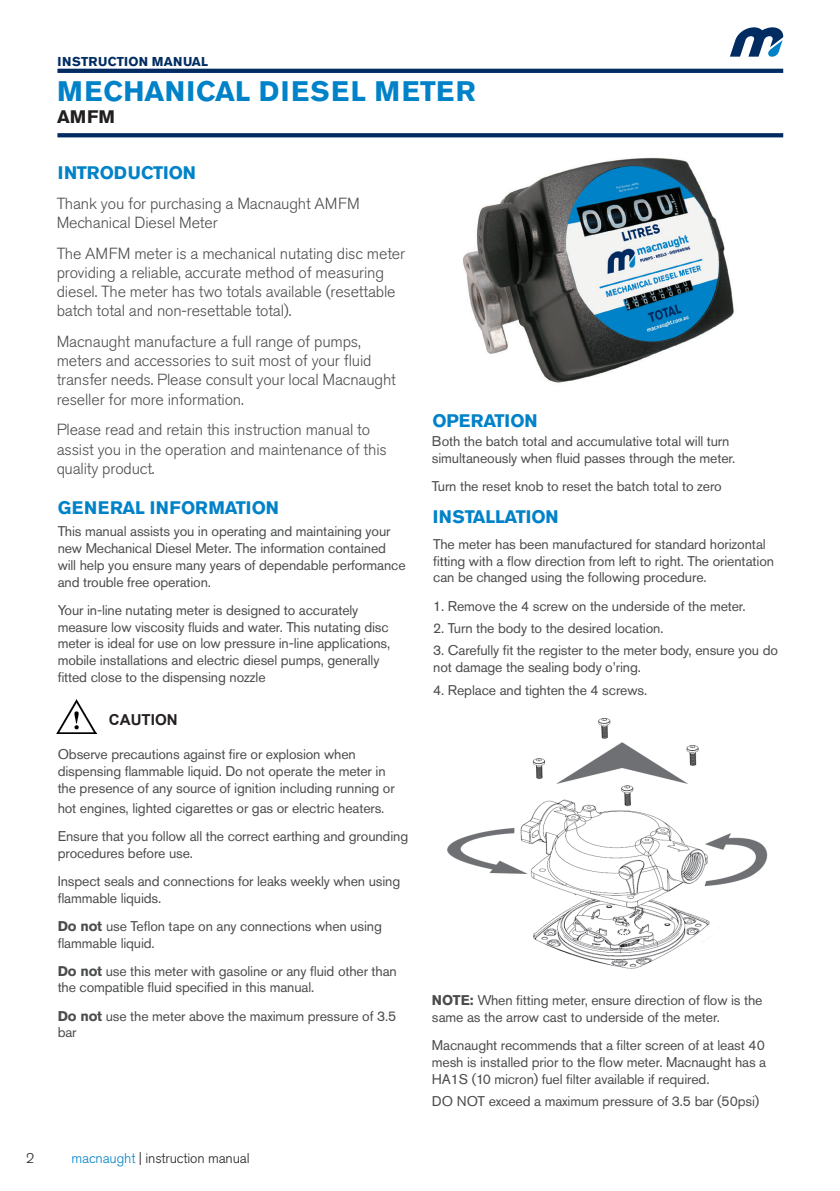
<style>
.page{position:relative;width:840px;height:1191px;background:#fff}
.page>*{position:absolute;margin:0;border:0;box-sizing:border-box;transform-origin:0 0}
.t1{font:700 28px "Akzidenz Grotesk Pro";letter-spacing:.04em;color:#0082c8}
.Manual_Heading{font:700 18px "Akzidenz Grotesk Pro";letter-spacing:-.01em;color:#0082c8}
.Manual_Heading-2{font:700 18px "Akzidenz Grotesk Pro";letter-spacing:.01em;color:#0082c8}
.t2{font:700 18px "Akzidenz Grotesk Pro";color:#231f20}
.Intro_Paragraph{font:300 16px/19.4px "Akzidenz Grotesk Pro";letter-spacing:-.01em;color:#4b4c4d}
.t3{font:700 15px "Arial";color:#231f20}
.Manual_Body_Copy{font:14px/16.8px "Akzidenz Grotesk Pro";letter-spacing:-.01em;color:#4b4c4d}
.t4{font:300 14px "Akzidenz Grotesk Pro";letter-spacing:-.01em;color:#231f20}
.t5{font:700 12.8px "Akzidenz Grotesk Pro";letter-spacing:.01em;color:#002c62}
.s1{font-weight:700}
.s2{color:#0082c8}
</style>
<div class="page">
<svg style="left:730px;top:27px;width:53px;height:30px"></svg>
<svg style="left:57px;top:133px;width:725px;height:4px;background:#093367"></svg>
<svg style="left:57px;top:69px;width:725px;height:4px;background:#032e64"></svg>
<img style="left:57px;top:699px;width:39px;height:34px">
<img style="left:463px;top:157px;width:271px;height:226px">
<img style="left:447px;top:718px;width:321px;height:251px">
<p class="t5" style="left:57px;top:54px;width:152px">INSTRUCTION MANUAL</p>
<h1 class="t1" style="left:57px;top:73px;width:419px">MECHANICAL DIESEL METER</h1>
<p class="t2" style="left:57px;top:105px;width:59px">AMFM</p>
<p class="Manual_Heading" style="left:58px;top:161px;width:140px">INTRODUCTION</p>
<p class="Intro_Paragraph" style="left:57px;top:194px;width:304px">Thank you for purchasing a Macnaught AMFM<br>Mechanical Diesel Meter</p>
<p class="Intro_Paragraph" style="left:57px;top:243px;width:349px">The AMFM meter is a mechanical nutating disc meter providing a reliable, accurate method of measuring diesel. The meter has two totals available (resettable batch total and non-resettable total).</p>
<p class="Intro_Paragraph" style="left:57px;top:331px;width:340px">Macnaught manufacture a full range of pumps, meters and accessories to suit most of your fluid transfer needs. Please consult your local Macnaught reseller for more information.</p>
<p class="Intro_Paragraph" style="left:57px;top:420px;width:331px">Please read and retain this instruction manual to assist you in the operation and maintenance of this quality product.</p>
<p class="Manual_Heading-2" style="left:58px;top:495px;width:222px">GENERAL INFORMATION</p>
<p class="Manual_Body_Copy" style="left:58px;top:523px;width:349px">This manual assists you in operating and maintaining your new Mechanical Diesel Meter. The information contained will help you ensure many years of dependable performance and trouble free operation.</p>
<p class="Manual_Body_Copy" style="left:58px;top:601px;width:334px">Your in-line nutating meter is designed to accurately measure low viscosity fluids and water. This nutating disc meter is ideal for use on low pressure in-line applications, mobile installations and electric diesel pumps, generally fitted close to the dispensing nozzle</p>
<p class="t3" style="left:109px;top:709px;width:70px">CAUTION</p>
<p class="Manual_Body_Copy" style="left:58px;top:746px;width:338px">Observe precautions against fire or explosion when dispensing flammable liquid. Do not operate the meter in the presence of any source of ignition including running or</p>
<p class="Manual_Body_Copy" style="left:58px;top:799px;width:328px">hot engines, lighted cigarettes or gas or electric heaters.</p>
<p class="Manual_Body_Copy" style="left:58px;top:827px;width:352px">Ensure that you follow all the correct earthing and grounding procedures before use.</p>
<p class="Manual_Body_Copy" style="left:58px;top:872px;width:344px">Inspect seals and connections for leaks weekly when using flammable liquids.</p>
<p class="Manual_Body_Copy" style="left:58px;top:917px;width:325px"><span class="s1">Do not</span> use Teflon tape on any connections when using flammable liquid.</p>
<p class="Manual_Body_Copy" style="left:58px;top:962px;width:340px"><span class="s1">Do not</span> use this meter with gasoline or any fluid other than the compatible fluid specified in this manual.</p>
<p class="Manual_Body_Copy" style="left:58px;top:1007px;width:340px"><span class="s1">Do not</span> use the meter above the maximum pressure of 3.5 bar</p>
<p class="t4" style="left:26px;top:1148px;width:10px">2</p>
<p class="t4" style="left:71px;top:1148px;width:180px"><span class="s2">macnaught</span> | instruction manual</p>
<p class="Manual_Heading" style="left:432px;top:409px;width:107px">OPERATION</p>
<p class="Manual_Body_Copy" style="left:431px;top:432px;width:305px">Both the batch total and accumulative total will turn simultaneously when fluid passes through the meter.</p>
<p class="Manual_Body_Copy" style="left:431px;top:477px;width:291px">Turn the reset knob to reset the batch total to zero</p>
<p class="Manual_Heading" style="left:432px;top:504px;width:127px">INSTALLATION</p>
<p class="Manual_Body_Copy" style="left:433px;top:535px;width:342px">The meter has been manufactured for standard horizontal fitting with a flow direction from left to right. The orientation can be changed using the following procedure.</p>
<p class="Manual_Body_Copy" style="left:433px;top:597px;width:314px">1. Remove the 4 screw on the underside of the meter.</p>
<p class="Manual_Body_Copy" style="left:433px;top:619px;width:232px">2. Turn the body to the desired location.</p>
<p class="Manual_Body_Copy" style="left:433px;top:642px;width:346px">3. Carefully fit the register to the meter body, ensure you do not damage the sealing body o’ring.</p>
<p class="Manual_Body_Copy" style="left:433px;top:681px;width:215px">4. Replace and tighten the 4 screws.</p>
<p class="Manual_Body_Copy" style="left:431px;top:992px;width:332px"><span class="s1">NOTE:</span> When fitting meter, ensure direction of flow is the same as the arrow cast to underside of the meter.</p>
<p class="Manual_Body_Copy" style="left:431px;top:1037px;width:336px;text-align:justify">Macnaught recommends that a filter screen of at least 40 mesh is installed prior to the flow meter. Macnaught has a HA1S (10 micron) fuel filter available if required.</p>
<p class="Manual_Body_Copy" style="left:431px;top:1093px;width:329px">DO NOT exceed a maximum pressure of 3.5 bar (50psi)</p>
</div>
